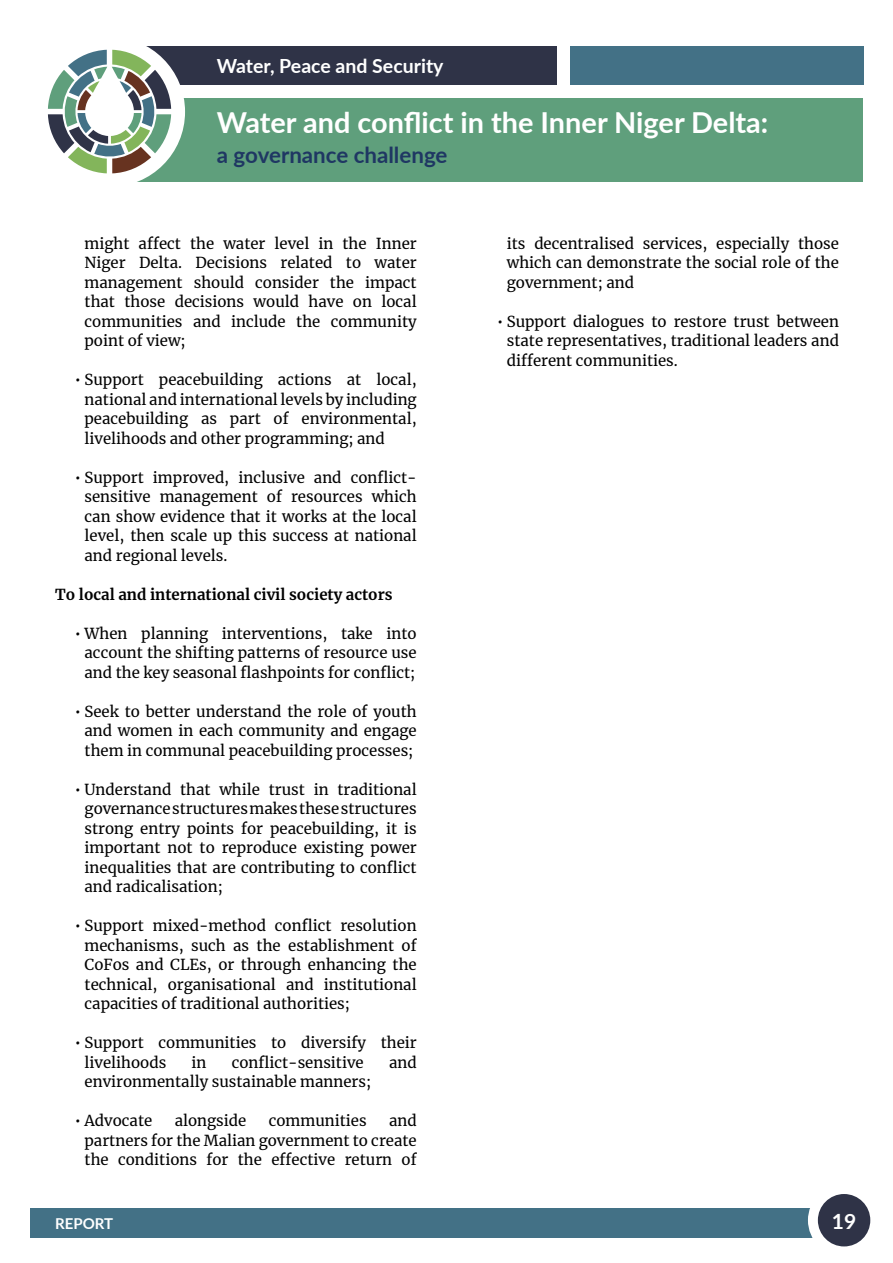
<style>
.page{position:relative;width:893px;height:1263px;background:#fff}
.page>*{position:absolute;margin:0;border:0;box-sizing:border-box;transform-origin:0 0}
.t1{font:700 28.95px "Lato";color:#fff}
.t2{font:700 22.35px "Lato";color:#1f3763}
.t3{font:700 21px "Lato";color:#fff}
.t4{font:700 19.5px "Lato";color:#fff}
.Indented{font:15px/19.5px "Merriweather";color:#000;text-align:justify}
.Paragraph_Style_1{font:700 15px "Merriweather";color:#000}
.t5{font:700 15px "Lato";color:#fff}
</style>
<div class="page">
<div style="left:30px;top:98px;width:833px;height:83px;background:#5f9f7c"></div>
<div style="left:30px;top:47px;width:527px;height:38px;background:#2f3347"></div>
<div style="left:570px;top:47px;width:293px;height:38px;background:#437186"></div>
<div style="left:30px;top:1208px;width:808px;height:29px;background:#437186"></div>
<div style="left:808px;top:1184px;width:72px;height:72px;background:#fff;border-radius:50%"></div>
<div style="left:818px;top:1194px;width:52px;height:52px;background:#2f3347;border-radius:50%"></div>
<div style="left:35px;top:37px;width:150px;height:150px;background:#fff;border-radius:50%"></div>
<div style="left:0;top:9px;width:117px;height:204px;background:#fff"></div>
<svg style="left:48px;top:50px;width:123px;height:123px"></svg>
<h3 class="t4" style="left:217px;top:52px;width:228px">Water, Peace and Security</h3>
<h1 class="t1" style="left:217px;top:101px;width:553px">Water and conflict in the Inner Niger Delta:</h1>
<h2 class="t2" style="left:217px;top:139px;width:232px">a governance challenge</h2>
<p class="Indented" style="left:85px;top:233px;width:334px">might affect the water level in the Inner Niger Delta. Decisions related to water management should consider the impact that those decisions would have on local communities and include the community point of view;</p>
<p class="Indented" style="left:85px;top:369px;width:334px;text-indent:-10px">• Support peacebuilding actions at local, national and international levels by including peacebuilding as part of environmental, livelihoods and other programming; and</p>
<p class="Indented" style="left:85px;top:467px;width:334px;text-indent:-10px">• Support improved, inclusive and conflict&shy;sensitive management of resources which can show evidence that it works at the local level, then scale up this success at national and regional levels.</p>
<p class="Paragraph_Style_1" style="left:55px;top:584px;width:339px">To local and international civil society actors</p>
<p class="Indented" style="left:85px;top:623px;width:334px;text-indent:-10px">• When planning interventions, take into account the shifting patterns of resource use and the key seasonal flashpoints for conflict;</p>
<p class="Indented" style="left:85px;top:701px;width:334px;text-indent:-10px">• Seek to better understand the role of youth and women in each community and engage them in communal peacebuilding processes;</p>
<p class="Indented" style="left:85px;top:779px;width:334px;text-indent:-10px">• Understand that while trust in traditional governance structures makes these structures strong entry points for peacebuilding, it is important not to reproduce existing power inequalities that are contributing to conflict and radicalisation;</p>
<p class="Indented" style="left:85px;top:915px;width:334px;text-indent:-10px">• Support mixed-method conflict resolution mechanisms, such as the establishment of CoFos and CLEs, or through enhancing the technical, organisational and institutional capacities of traditional authorities;</p>
<p class="Indented" style="left:85px;top:1032px;width:334px;text-indent:-10px">• Support communities to diversify their livelihoods</p>
<p class="Indented" style="left:191px;top:1052px;width:16px">in</p>
<p class="Indented" style="left:232px;top:1052px;width:134px">conflict-sensitive</p>
<p class="Indented" style="left:389px;top:1052px;width:29px">and</p>
<p class="Indented" style="left:85px;top:1071px;width:288px">environmentally sustainable manners;</p>
<p class="Indented" style="left:75px;top:1110px;width:79px">• Advocate</p>
<p class="Indented" style="left:175px;top:1110px;width:73px">alongside</p>
<p class="Indented" style="left:269px;top:1110px;width:99px">communities</p>
<p class="Indented" style="left:85px;top:1110px;width:334px;text-indent:304px">and partners for the Malian government to create the conditions for the effective return of</p>
<p class="Indented" style="left:507px;top:233px;width:334px">its decentralised services, especially those which can demonstrate the social role of the government; and</p>
<p class="Indented" style="left:507px;top:311px;width:334px;text-indent:-10px">• Support dialogues to restore trust between state representatives, traditional leaders and different communities.</p>
<p class="t5" style="left:55px;top:1212px;width:60px">REPORT</p>
<h3 class="t3" style="left:832px;top:1206px;width:26px">19</h3>
</div>
